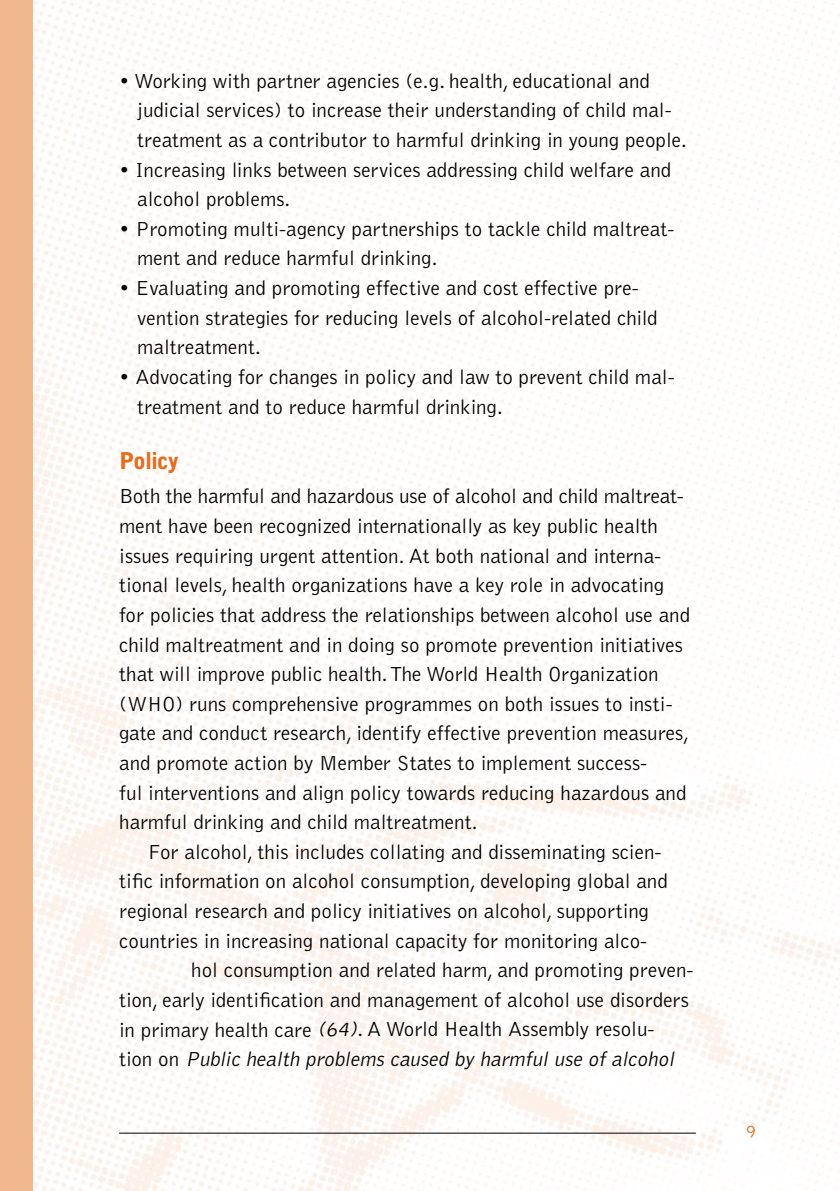
<style>
.page{position:relative;width:840px;height:1191px;background:#fff}
.page>*{position:absolute;margin:0;border:0;box-sizing:border-box;transform-origin:0 0}
.t1{font:900 23px "Bell Gothic Std";letter-spacing:-.02em;color:#e36f1e}
.t2{font:300 21px/29.6px "Bell Gothic Std";color:#000}
.t3{font:italic 300 21px "Bell Gothic Std";color:#000}
.t4{font:300 18px "Bell Gothic Std";color:#e36f1e}
.s1{font-style:italic}
.s2{font-style:normal}
</style>
<div class="page">
<img style="left:32px;top:0;width:807px;height:1191px">
<div style="left:0;top:0;width:32px;height:1191px;background:#f1b78e"></div>
<hr style="left:119px;top:1132px;width:576px;height:1px;background:#000">
<p class="t2" style="left:137px;top:66px;width:551px;text-indent:-18px">• Working with partner agencies (e.g. health, educational and judicial services) to increase their understanding of child mal&shy;treatment as a contributor to harmful drinking in young people.</p>
<p class="t2" style="left:137px;top:155px;width:535px;text-indent:-18px">• Increasing links between services addressing child welfare and alcohol problems.</p>
<p class="t2" style="left:137px;top:215px;width:538px;text-indent:-18px">• Promoting multi-agency partnerships to tackle child maltreat&shy;ment and reduce harmful drinking.</p>
<p class="t2" style="left:137px;top:274px;width:521px;text-indent:-18px">• Evaluating and promoting effective and cost effective pre&shy;vention strategies for reducing levels of alcohol-related child maltreatment.</p>
<p class="t2" style="left:137px;top:363px;width:538px;text-indent:-18px">• Advocating for changes in policy and law to prevent child mal&shy;treatment and to reduce harmful drinking.</p>
<p class="t1" style="left:119px;top:448px;width:62px">Policy</p>
<p class="t2" style="left:119px;top:482px;width:572px">Both the harmful and hazardous use of alcohol and child maltreat&shy;ment have been recognized internationally as key public health issues requiring urgent attention. At both national and interna&shy;tional levels, health organizations have a key role in advocating for policies that address the relationships between alcohol use and child maltreatment and in doing so promote prevention initiatives that will improve public health. The World Health Organization (WHO) runs comprehensive programmes on both issues to insti&shy;gate and conduct research, identify effective prevention measures, and promote action by Member States to implement success-<br>ful interventions and align policy towards reducing hazardous and harmful drinking and child maltreatment.</p>
<p class="t2" style="left:148px;top:837px;width:514px">For alcohol, this includes collating and disseminating scien-</p>
<p class="t2" style="left:119px;top:867px;width:550px">tific information on alcohol consumption, developing global and</p>
<p class="t2" style="left:119px;top:897px;width:531px">regional research and policy initiatives on alcohol, supporting</p>
<p class="t2" style="left:119px;top:926px;width:529px">countries in increasing national capacity for monitoring alco-</p>
<p class="t2" style="left:191px;top:956px;width:503px">hol consumption and related harm, and promoting preven-</p>
<p class="t2" style="left:119px;top:985px;width:571px">tion, early identification and management of alcohol use disorders</p>
<p class="t2" style="left:119px;top:1015px;width:536px">in primary health care <span class="s1">(64)</span>. A World Health Assembly resolu-</p>
<p class="t3" style="left:119px;top:1047px;width:560px"><span class="s2">t i o n o n</span> Public health problems caused by harmful use of alcohol</p>
<p class="t4" style="left:745px;top:1121px;width:12px">9</p>
</div>
